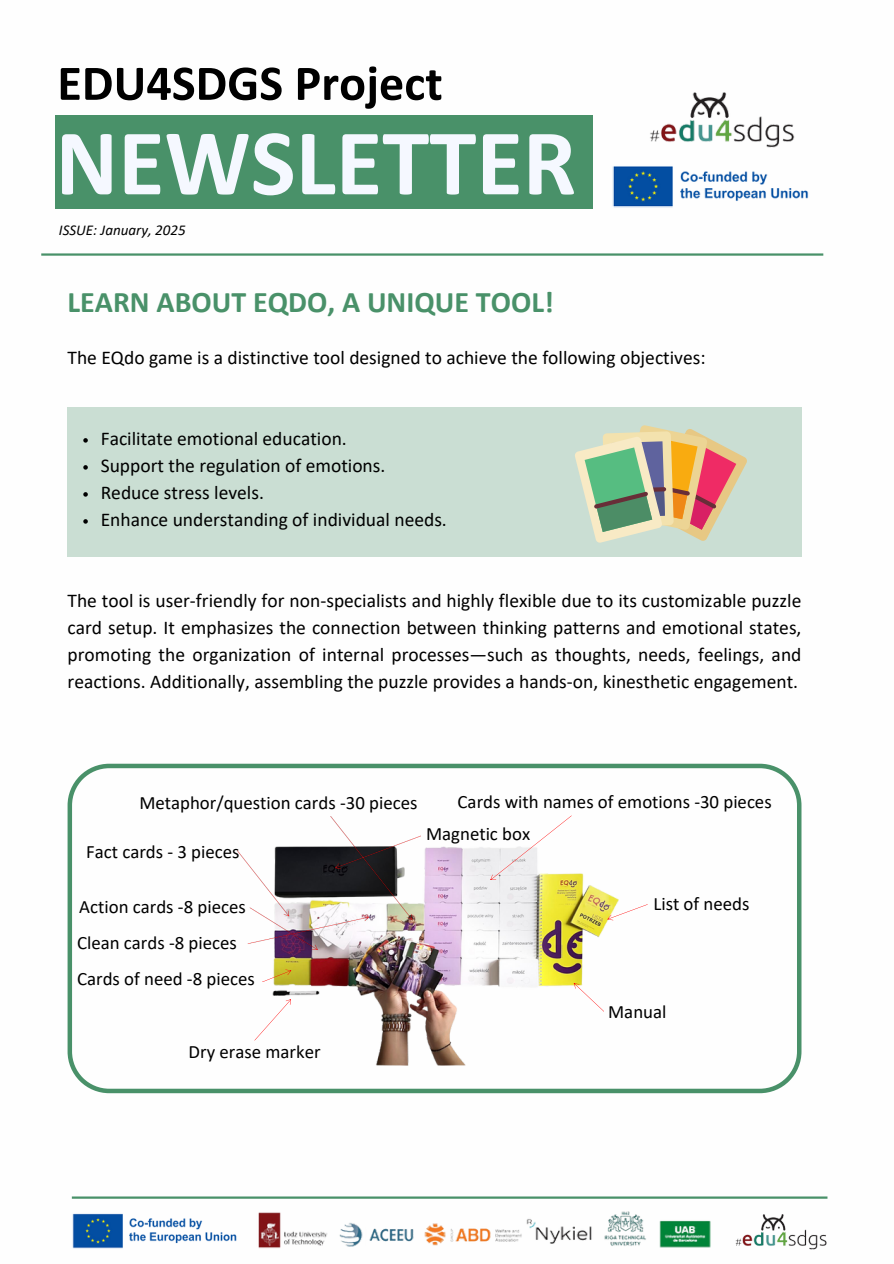
<style>
.page{position:relative;width:894px;height:1264px;background:#fff}
.page>*{position:absolute;margin:0;border:0;box-sizing:border-box;transform-origin:0 0}
.t1{font:700 95.1px "Calibri";color:#f5f8ff}
.t2{font:700 50.25px "Calibri";color:#000}
.t3{font:700 30px "Calibri";color:#499169}
.t4{font:19.5px/27px "Calibri";color:#000;text-align:justify}
.t5{font:18.9px/35.8px "Calibri";color:#000}
.t6{font:italic 15px "Calibri";color:#000}
</style>
<div class="page">
<div style="left:67px;top:407px;width:734px;height:150px;background:#caded3"></div>
<div style="left:55px;top:115px;width:537px;height:94px;background:#499169"></div>
<hr style="left:41px;top:253px;width:782px;height:3px;background:#499169">
<img style="left:650px;top:92px;width:145px;height:56px">
<img style="left:612px;top:166px;width:197px;height:42px">
<svg style="left:68px;top:763px;width:733px;height:330px"></svg>
<img style="left:248px;top:786px;width:372px;height:279px">
<svg style="left:254px;top:999px;width:37px;height:41px"></svg>
<svg style="left:262px;top:969px;width:29px;height:13px"></svg>
<img style="left:233px;top:813px;width:191px;height:140px">
<svg style="left:490px;top:815px;width:81px;height:65px"></svg>
<svg style="left:573px;top:983px;width:31px;height:28px"></svg>
<svg style="left:607px;top:904px;width:40px;height:16px"></svg>
<svg style="left:83px;top:438px;width:5px;height:4px"></svg>
<svg style="left:83px;top:465px;width:5px;height:4px"></svg>
<svg style="left:83px;top:492px;width:5px;height:4px"></svg>
<svg style="left:83px;top:519px;width:5px;height:4px"></svg>
<svg style="left:575px;top:425px;width:172px;height:118px"></svg>
<hr style="left:72px;top:1196px;width:755px;height:2px;background:#499169">
<img style="left:258px;top:1211px;width:453px;height:38px">
<img style="left:72px;top:1213px;width:165px;height:36px">
<img style="left:735px;top:1214px;width:92px;height:35px">
<p class="t2" style="left:57px;top:62px;width:387px">EDU4SDGS Project</p>
<p class="t1" style="left:55px;top:123px;width:522px">NEWSLETTER</p>
<p class="t6" style="left:59px;top:224px;width:128px">ISSUE: January, 2025</p>
<h1 class="t3" style="left:67px;top:289px;width:487px">LEARN ABOUT EQDO, A UNIQUE TOOL!</h1>
<p class="t4" style="left:67px;top:345px;width:639px">The EQdo game is a distinctive tool designed to achieve the following objectives:</p>
<p class="t4" style="left:101px;top:426px;width:247px">Facilitate emotional education.</p>
<p class="t4" style="left:101px;top:453px;width:286px">Support the regulation of emotions.</p>
<h4 class="t4" style="left:101px;top:480px;width:165px">Reduce stress levels.</h4>
<h4 class="t4" style="left:101px;top:507px;width:347px">Enhance understanding of individual needs.</h4>
<h4 class="t4" style="left:67px;top:588px;width:735px">The tool is user-friendly for non-specialists and highly flexible due to its customizable puzzle card setup. It emphasizes the connection between thinking patterns and emotional states, promoting the organization of internal processes—such as thoughts, needs, feelings, and reactions. Additionally, assembling the puzzle provides a hands-on, kinesthetic engagement.</h4>
<p class="t5" style="left:139px;top:786px;width:279px">Metaphor/question cards -30 pieces</p>
<h3 class="t5" style="left:457px;top:785px;width:315px">Cards with names of emotions -30 pieces</h3>
<h4 class="t5" style="left:426px;top:817px;width:105px">Magnetic box</h4>
<p class="t5" style="left:86px;top:835px;width:155px">Fact cards - 3 pieces</p>
<p class="t5" style="left:79px;top:890px;width:168px">Action cards -8 pieces</p>
<p class="t5" style="left:653px;top:887px;width:98px">List of needs</p>
<p class="t5" style="left:77px;top:926px;width:179px">Clean cards -8 pieces<br>Cards of need -8 pieces</p>
<h4 class="t5" style="left:608px;top:995px;width:60px">Manual</h4>
<p class="t5" style="left:188px;top:1035px;width:133px">Dry erase marker</p>
</div>
